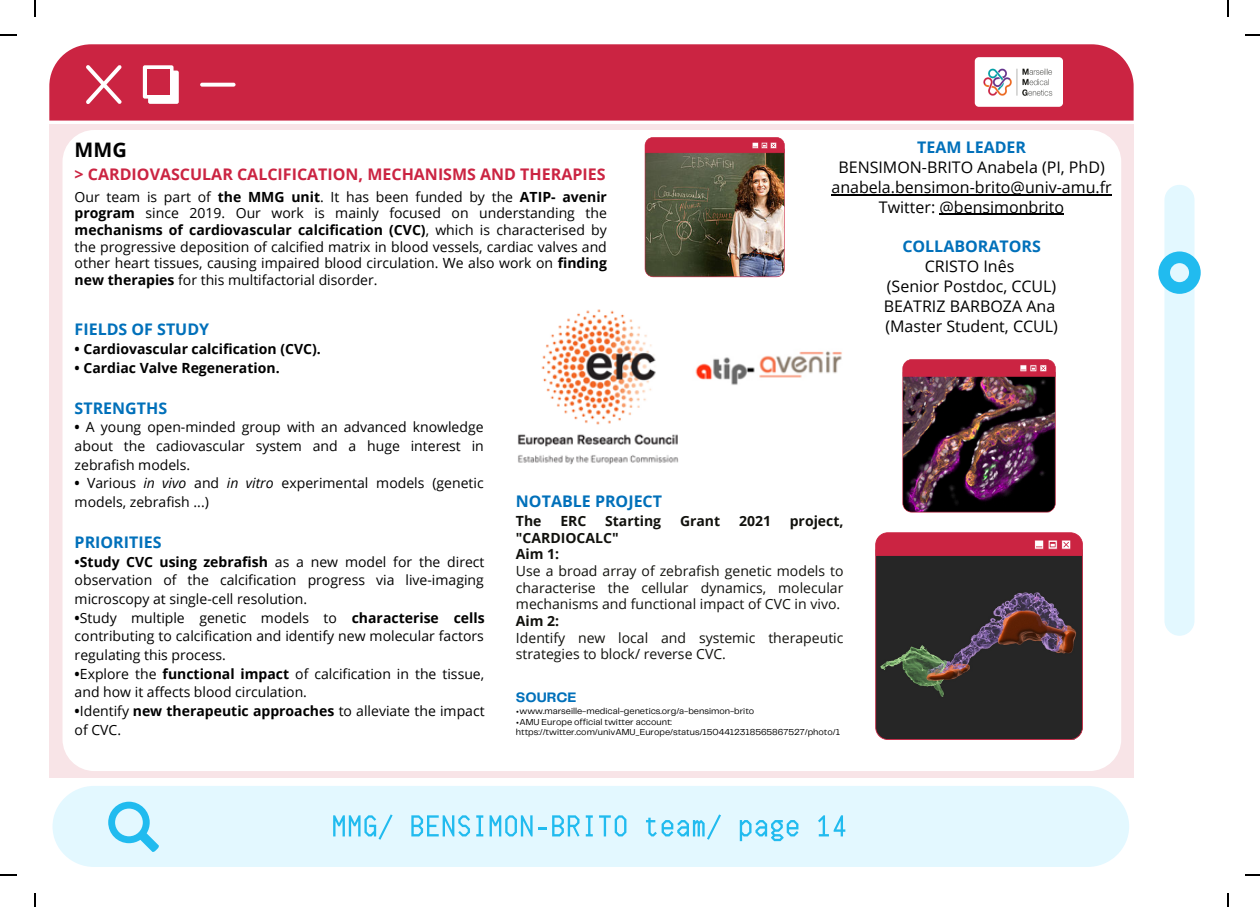
<style>
.page{position:relative;width:1260px;height:907px;background:#fff}
.page>*{position:absolute;margin:0;border:0;box-sizing:border-box;transform-origin:0 0}
.t1{font:50px "Computer says no";color:#21bbef}
.t2{font:700 20px "Open Sans";color:#000}
.t3{font:16px/19.8px "Open Sans";color:#000;text-align:center}
.t4{font:700 16px "Open Sans";color:#0070ba}
.t5{font:700 16px "Open Sans";color:#cb2442}
.t6{font:700 14.2px "Telegraf";color:#0070ba}
.t7{font:14px/18.6px "Open Sans";color:#000;text-align:justify}
.t8{font:14px/16.6px "Open Sans";color:#11110d;text-align:justify}
.t9{font:700 14px "Open Sans";color:#000}
.t10{font:700 14px/16.6px "Open Sans";color:#11110d}
.t11{font:9px/10.6px "Telegraf";color:#000}
.s1{font-weight:700}
.s2{font-style:italic}
</style>
<div class="page">
<div style="left:1164px;top:185px;width:30px;height:450px;background:#e3f8ff;border-radius:15px"></div>
<svg style="left:1158px;top:251px;width:42px;height:43px"></svg>
<div style="left:49px;top:44px;width:1084px;height:77px;background:#cb2442"></div>
<div style="left:49px;top:124px;width:1084px;height:654px;background:#f8e4e7"></div>
<div style="left:62px;top:130px;width:1058px;height:641px;background:#fff;border-radius:32px"></div>
<div style="left:52px;top:786px;width:1076px;height:81px;background:#e3f8ff"></div>
<div style="left:974px;top:57px;width:88px;height:50px;background:#fff;border-radius:4px"></div>
<img style="left:983px;top:68px;width:70px;height:28px">
<img style="left:902px;top:359px;width:153px;height:153px">
<img style="left:644px;top:137px;width:140px;height:140px">
<svg style="left:875px;top:532px;width:207px;height:208px;background:#512930"></svg>
<img style="left:879px;top:588px;width:199px;height:111px">
<img style="left:518px;top:309px;width:324px;height:155px">
<hr style="left:831px;top:194px;width:280px;height:1px;background:#000">
<hr style="left:939px;top:214px;width:124px;height:1px;background:#000">
<svg style="left:108px;top:801px;width:51px;height:51px;background:#9ee2f9"></svg>
<svg style="left:35px;top:0;width:1px;height:17px"></svg>
<svg style="left:0;top:35px;width:17px;height:1px"></svg>
<svg style="left:1245px;top:35px;width:14px;height:1px"></svg>
<svg style="left:35px;top:893px;width:1px;height:14px"></svg>
<svg style="left:0;top:874px;width:17px;height:1px"></svg>
<svg style="left:1245px;top:874px;width:14px;height:1px"></svg>
<h2 class="t2" style="left:75px;top:135px;width:54px">MMG</h2>
<p class="t5" style="left:75px;top:163px;width:532px">&gt; CARDIOVASCULAR CALCIFICATION, MECHANISMS AND THERAPIES</p>
<p class="t7" style="left:75px;top:188px;width:533px;line-height:16.6px">Our team is part of <span class="s1">the MMG unit</span>. It has been funded by the <span class="s1">ATIP- avenir program</span> since 2019. Our work is mainly focused on understanding the <span class="s1">mechanisms of cardiovascular calcification (CVC)</span>, which is characterised by the progressive deposition of calcified matrix in blood vessels, cardiac valves and other heart tissues, causing impaired blood circulation. We also work on <span class="s1">finding new therapies</span> for this multifactorial disorder.</p>
<p class="t4" style="left:916px;top:136px;width:110px">TEAM LEADER</p>
<p class="t3" style="left:831px;top:157px;width:282px">BENSIMON-BRITO Anabela (PI, PhD) anabela.bensimon-brito@univ-amu.fr<br>Twitter: @bensimonbrito</p>
<p class="t4" style="left:902px;top:235px;width:140px">COLLABORATORS</p>
<p class="t3" style="left:883px;top:256px;width:174px">CRISTO Inês<br>(Senior Postdoc, CCUL)<br>BEATRIZ BARBOZA Ana</p>
<p class="t4" style="left:75px;top:318px;width:136px">FIELDS OF STUDY</p>
<p class="t3" style="left:885px;top:315px;width:174px">(Master Student, CCUL)</p>
<p class="t9" style="left:75px;top:339px;width:247px">• Cardiovascular calcification (CVC).</p>
<p class="t9" style="left:75px;top:358px;width:206px">• Cardiac Valve Regeneration.</p>
<p class="t4" style="left:75px;top:396px;width:94px">STRENGTHS</p>
<p class="t7" style="left:75px;top:417px;width:410px"><span class="s1">•</span> A young open-minded group with an advanced knowledge about the cadiovascular system and a huge interest in zebrafish models.</p>
<p class="t7" style="left:75px;top:473px;width:410px"><span class="s1">•</span> Various <span class="s2">in vivo</span> and <span class="s2">in vitro</span> experimental models (genetic models, zebrafish ...)</p>
<p class="t4" style="left:75px;top:531px;width:88px">PRIORITIES</p>
<p class="t7" style="left:75px;top:552px;width:411px"><span class="s1">•Study CVC using zebrafish</span> as a new model for the direct observation of the calcification progress via live-imaging microscopy at single-cell resolution.</p>
<p class="t7" style="left:75px;top:608px;width:411px"><span class="s1">•</span>Study multiple genetic models to <span class="s1">characterise cells </span>contributing to calcification and identify new molecular factors regulating this process.</p>
<p class="t7" style="left:75px;top:664px;width:411px"><span class="s1">•</span>Explore the <span class="s1">functional impact</span> of calcification in the tissue, and how it affects blood circulation.</p>
<p class="t7" style="left:75px;top:701px;width:411px"><span class="s1">•</span>Identify <span class="s1">new therapeutic approaches</span> to alleviate the impact of CVC.</p>
<p class="t4" style="left:516px;top:489px;width:148px">NOTABLE PROJECT</p>
<p class="t10" style="left:516px;top:512px;width:27px">The</p>
<p class="t10" style="left:560px;top:512px;width:28px">ERC</p>
<p class="t10" style="left:605px;top:512px;width:58px">Starting</p>
<p class="t10" style="left:679px;top:512px;width:42px">Grant</p>
<p class="t10" style="left:738px;top:512px;width:33px">2021</p>
<p class="t10" style="left:789px;top:512px;width:55px">project,</p>
<p class="t10" style="left:516px;top:529px;width:104px">"CARDIOCALC"<br>Aim 1:</p>
<p class="t8" style="left:516px;top:562px;width:329px">Use a broad array of zebrafish genetic models to characterise the cellular dynamics, molecular mechanisms and functional impact of CVC in vivo.</p>
<p class="t10" style="left:516px;top:612px;width:45px">Aim 2:</p>
<p class="t8" style="left:516px;top:629px;width:329px">Identify new local and systemic therapeutic strategies to block/ reverse CVC.</p>
<p class="t6" style="left:516px;top:691px;width:62px">SOURCE</p>
<p class="t11" style="left:516px;top:706px;width:240px"><span class="s1">•</span>www.marseille-medical-genetics.org/a-bensimon-brito</p>
<p class="t11" style="left:516px;top:716px;width:325px"><span class="s1">•</span>AMU Europe official twitter account: https://twitter.com/univAMU_Europe/status/1504412318565867527/photo/1</p>
<h1 class="t1" style="left:333px;top:790px;width:517px">MMG/ BENSIMON-BRITO team/ page 14</h1>
</div>
